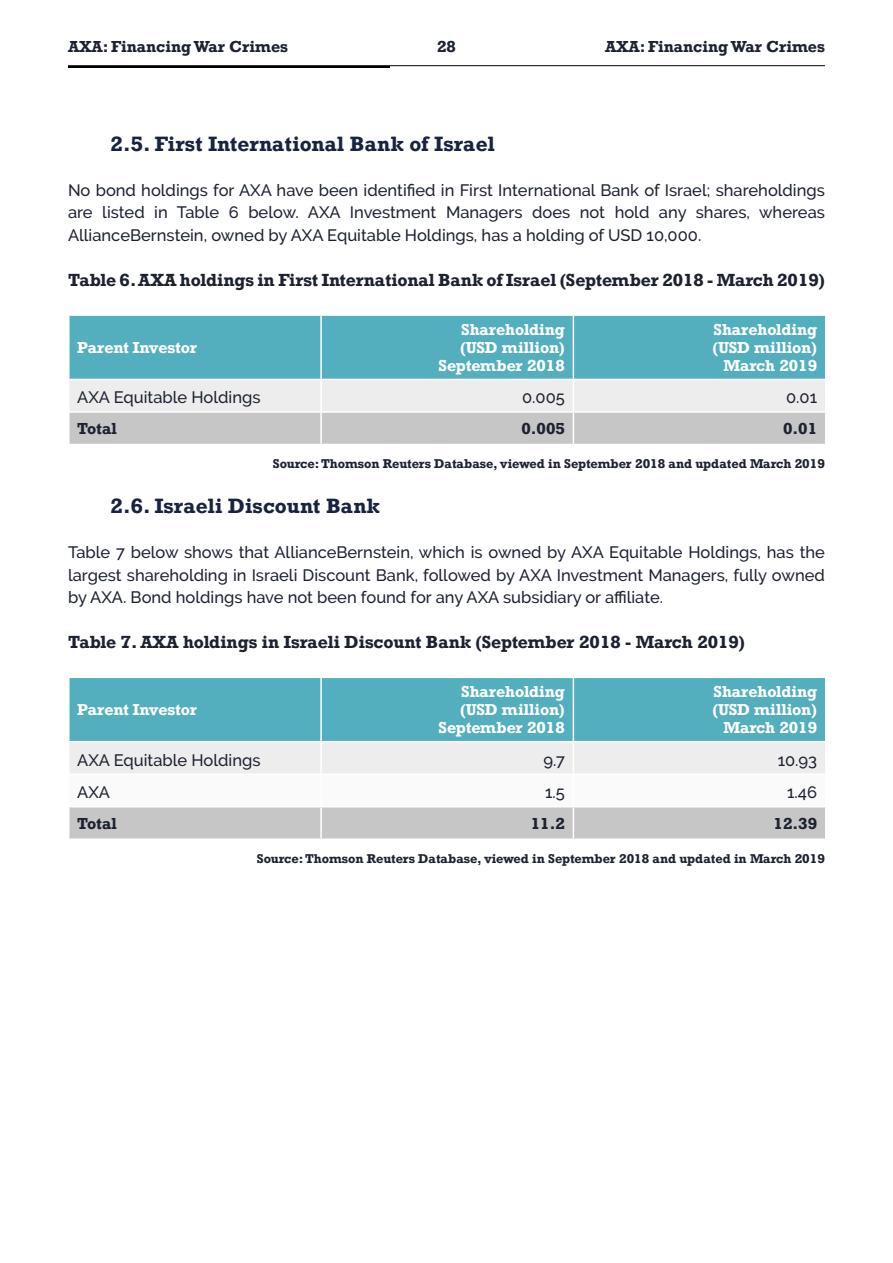
<style>
.page{position:relative;width:893px;height:1263px;background:#fff}
.page>*{position:absolute;margin:0;border:0;box-sizing:border-box;transform-origin:0 0}
.t1{font:700 19.5px "Rockwell";letter-spacing:.01em;color:#18243f}
.t2{font:500 16.5px/22.5px "Raleway";color:#1d2231;text-align:justify}
.t3{font:700 16.5px "Rockwell";color:#1d2231}
.t4{font:700 15px/18px "Rockwell";letter-spacing:-.01em;color:#fff;text-align:right}
.t5{font:700 15px "Rockwell";color:#1d2231}
.t6{font:700 12px "Rockwell";color:#1d2231}
</style>
<div class="page">
<div style="left:70px;top:316px;width:755px;height:63px;background:#53aebe"></div>
<svg style="left:70px;top:380px;width:755px;height:64px;background:#d9d9d9"></svg>
<hr style="left:320px;top:316px;width:2px;height:63px;background:#fff">
<hr style="left:573px;top:316px;width:1px;height:63px;background:#fff">
<hr style="left:320px;top:380px;width:2px;height:31px;background:#fff">
<hr style="left:573px;top:380px;width:1px;height:31px;background:#fff">
<hr style="left:68px;top:411px;width:253px;height:2px;background:#fff">
<hr style="left:321px;top:411px;width:252px;height:2px;background:#fff">
<hr style="left:320px;top:413px;width:2px;height:31px;background:#fff">
<hr style="left:573px;top:411px;width:253px;height:2px;background:#fff">
<hr style="left:573px;top:413px;width:1px;height:31px;background:#fff">
<div style="left:70px;top:678px;width:755px;height:63px;background:#53aebe"></div>
<svg style="left:70px;top:742px;width:755px;height:96px"></svg>
<hr style="left:320px;top:678px;width:2px;height:63px;background:#fff">
<hr style="left:573px;top:678px;width:1px;height:63px;background:#fff">
<hr style="left:320px;top:742px;width:2px;height:31px;background:#fff">
<hr style="left:573px;top:742px;width:1px;height:31px;background:#fff">
<hr style="left:68px;top:773px;width:253px;height:2px;background:#fff">
<hr style="left:321px;top:773px;width:252px;height:2px;background:#fff">
<hr style="left:320px;top:775px;width:2px;height:31px;background:#fff">
<hr style="left:573px;top:773px;width:253px;height:2px;background:#fff">
<hr style="left:573px;top:775px;width:1px;height:31px;background:#fff">
<hr style="left:68px;top:806px;width:253px;height:1px;background:#fff">
<hr style="left:321px;top:806px;width:252px;height:1px;background:#fff">
<hr style="left:320px;top:807px;width:2px;height:31px;background:#fff">
<hr style="left:573px;top:806px;width:253px;height:1px;background:#fff">
<hr style="left:573px;top:807px;width:1px;height:31px;background:#fff">
<hr style="left:68px;top:65px;width:757px;height:1px;background:#000">
<hr style="left:68px;top:66px;width:321px;height:2px;background:#000">
<p class="t5" style="left:68px;top:36px;width:221px">AXA: Financing War Crimes</p>
<p class="t5" style="left:437px;top:36px;width:20px">28</p>
<p class="t5" style="left:605px;top:36px;width:221px">AXA: Financing War Crimes</p>
<p class="t1" style="left:111px;top:131px;width:386px">2.5. First International Bank of Israel</p>
<p class="t2" style="left:68px;top:179px;width:758px">No bond holdings for AXA have been identified in First International Bank of Israel; shareholdings are listed in Table 6 below. AXA Investment Managers does not hold any shares, whereas AllianceBernstein, owned by AXA Equitable Holdings, has a holding of USD 10,000.</p>
<p class="t3" style="left:68px;top:269px;width:758px">Table 6. AXA holdings in First International Bank of Israel (September 2018 - March 2019)</p>
<p class="t4" style="left:77px;top:338px;width:121px">Parent Investor</p>
<p class="t4" style="left:438px;top:320px;width:128px">Shareholding (USD million)<br>September 2018</p>
<p class="t4" style="left:713px;top:320px;width:106px">Shareholding (USD million)<br>March 2019</p>
<p class="t2" style="left:77px;top:386px;width:185px">AXA Equitable Holdings</p>
<p class="t2" style="left:522px;top:386px;width:44px">0.005</p>
<p class="t2" style="left:786px;top:386px;width:33px">0.01</p>
<p class="t5" style="left:77px;top:419px;width:41px">Total</p>
<p class="t5" style="left:521px;top:419px;width:45px">0.005</p>
<p class="t5" style="left:783px;top:419px;width:36px">0.01</p>
<p class="t6" style="left:273px;top:456px;width:554px">Source: Thomson Reuters Database, viewed in September 2018 and updated March 2019</p>
<p class="t1" style="left:111px;top:493px;width:271px">2.6. Israeli Discount Bank</p>
<p class="t2" style="left:68px;top:541px;width:758px">Table 7 below shows that AllianceBernstein, which is owned by AXA Equitable Holdings, has the largest shareholding in Israeli Discount Bank, followed by AXA Investment Managers, fully owned by AXA. Bond holdings have not been found for any AXA subsidiary or affiliate.</p>
<p class="t3" style="left:68px;top:631px;width:679px">Table 7. AXA holdings in Israeli Discount Bank (September 2018 - March 2019)</p>
<p class="t4" style="left:77px;top:700px;width:121px">Parent Investor</p>
<p class="t4" style="left:438px;top:682px;width:128px">Shareholding (USD million)<br>September 2018</p>
<p class="t4" style="left:713px;top:682px;width:106px">Shareholding (USD million)<br>March 2019</p>
<p class="t2" style="left:77px;top:749px;width:185px">AXA Equitable Holdings</p>
<p class="t2" style="left:543px;top:749px;width:23px">9.7</p>
<p class="t2" style="left:778px;top:749px;width:41px">10.93</p>
<p class="t2" style="left:77px;top:781px;width:34px">AXA</p>
<p class="t2" style="left:545px;top:781px;width:21px">1.5</p>
<p class="t2" style="left:787px;top:781px;width:31px">1.46</p>
<p class="t5" style="left:77px;top:813px;width:41px">Total</p>
<p class="t5" style="left:531px;top:813px;width:36px">11.2</p>
<p class="t5" style="left:774px;top:813px;width:45px">12.39</p>
<p class="t6" style="left:257px;top:851px;width:570px">Source: Thomson Reuters Database, viewed in September 2018 and updated in March 2019</p>
</div>
